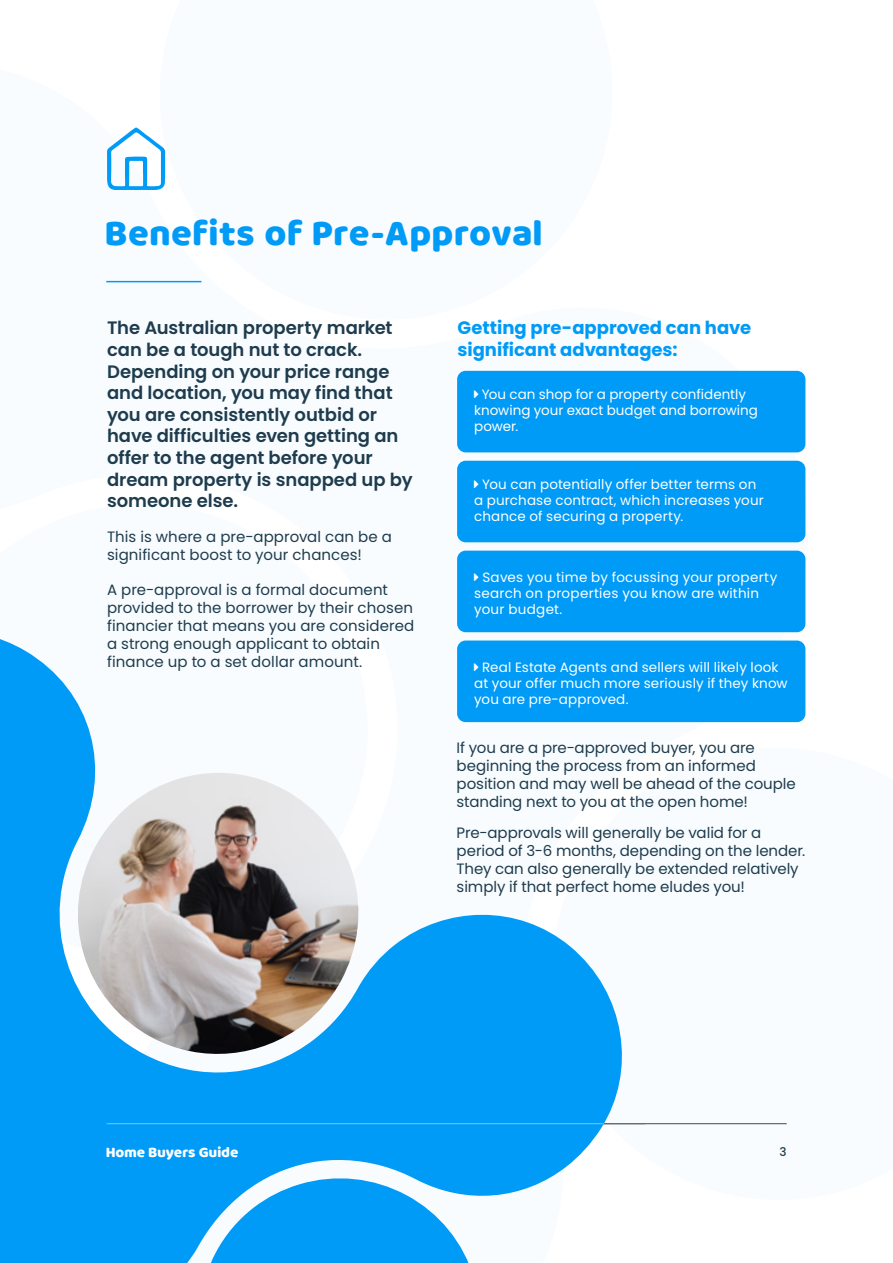
<style>
.page{position:relative;width:893px;height:1263px;background:#fff}
.page>*{position:absolute;margin:0;border:0;box-sizing:border-box;transform-origin:0 0}
.t1{font:37.5px "Quentin Pro";letter-spacing:.06em;color:#009af7}
.t2{font:600 18px/21.6px "Poppins";letter-spacing:-.005em;color:#1e3c4e}
.t3{font:700 18px/21.6px "Poppins";color:#009af7}
.t4{font:15px/18px "Poppins";color:#1e3c4e}
.t5{font:15px "Quentin Pro";letter-spacing:.05em;color:#fff}
.t6{font:13.5px/16.2px "Poppins";letter-spacing:.01em;color:#fff}
.t7{font:500 12px "Poppins";color:#1e3c4e}
</style>
<div class="page">
<svg style="left:0;top:626px;width:637px;height:637px;fill:#009af7"></svg>
<svg style="left:179px;top:1173px;width:306px;height:90px"></svg>
<img style="left:73px;top:773px;width:290px;height:291px">
<div style="left:457px;top:371px;width:348px;height:81px;background:#009af7;border-radius:9px"></div>
<div style="left:457px;top:461px;width:348px;height:81px;background:#009af7;border-radius:9px"></div>
<div style="left:457px;top:551px;width:348px;height:81px;background:#009af7;border-radius:9px"></div>
<div style="left:457px;top:640px;width:348px;height:82px;background:#009af7;border-radius:9px"></div>
<svg style="left:107px;top:127px;width:58px;height:63px"></svg>
<hr style="left:106px;top:281px;width:95px;height:1px;background:#009af7">
<hr style="left:106px;top:1123px;width:681px;height:1px;background:#3e484f">
<h1 class="t1" style="left:106px;top:218px;width:437px">Benefits of Pre-Approval</h1>
<p class="t2" style="left:107px;top:317px;width:307px">The Australian property market can be a tough nut to crack.<br>Depending on your price range and location, you may find that you are consistently outbid or have difficulties even getting an offer to the agent before your dream property is snapped up by someone else.</p>
<p class="t4" style="left:107px;top:528px;width:286px">This is where a pre-approval can be a significant boost to your chances!</p>
<p class="t4" style="left:107px;top:581px;width:309px">A pre-approval is a formal document provided to the borrower by their chosen financier that means you are considered a strong enough applicant to obtain finance up to a set dollar amount.</p>
<p class="t3" style="left:457px;top:319px;width:295px">Getting pre-approved can have significant advantages:</p>
<p class="t6" style="left:474px;top:386px;width:285px;text-indent:8px">You can shop for a property confidently knowing your exact budget and borrowing power.</p>
<p class="t6" style="left:474px;top:476px;width:291px;text-indent:8px">You can potentially offer better terms on a purchase contract, which increases your chance of securing a property.</p>
<p class="t6" style="left:474px;top:569px;width:305px;text-indent:8px">Saves you time by focussing your property search on properties you know are within your budget.</p>
<p class="t6" style="left:474px;top:659px;width:315px;text-indent:8px">Real Estate Agents and sellers will likely look at your offer much more seriously if they know you are pre-approved.</p>
<p class="t4" style="left:457px;top:739px;width:341px">If you are a pre-approved buyer, you are beginning the process from an informed position and may well be ahead of the couple standing next to you at the open home!</p>
<p class="t4" style="left:457px;top:823px;width:350px">Pre-approvals will generally be valid for a period of 3-6 months, depending on the lender.<br>They can also generally be extended relatively simply if that perfect home eludes you!</p>
<p class="t5" style="left:106px;top:1146px;width:133px">Home Buyers Guide</p>
<p class="t7" style="left:780px;top:1144px;width:9px">3</p>
</div>
